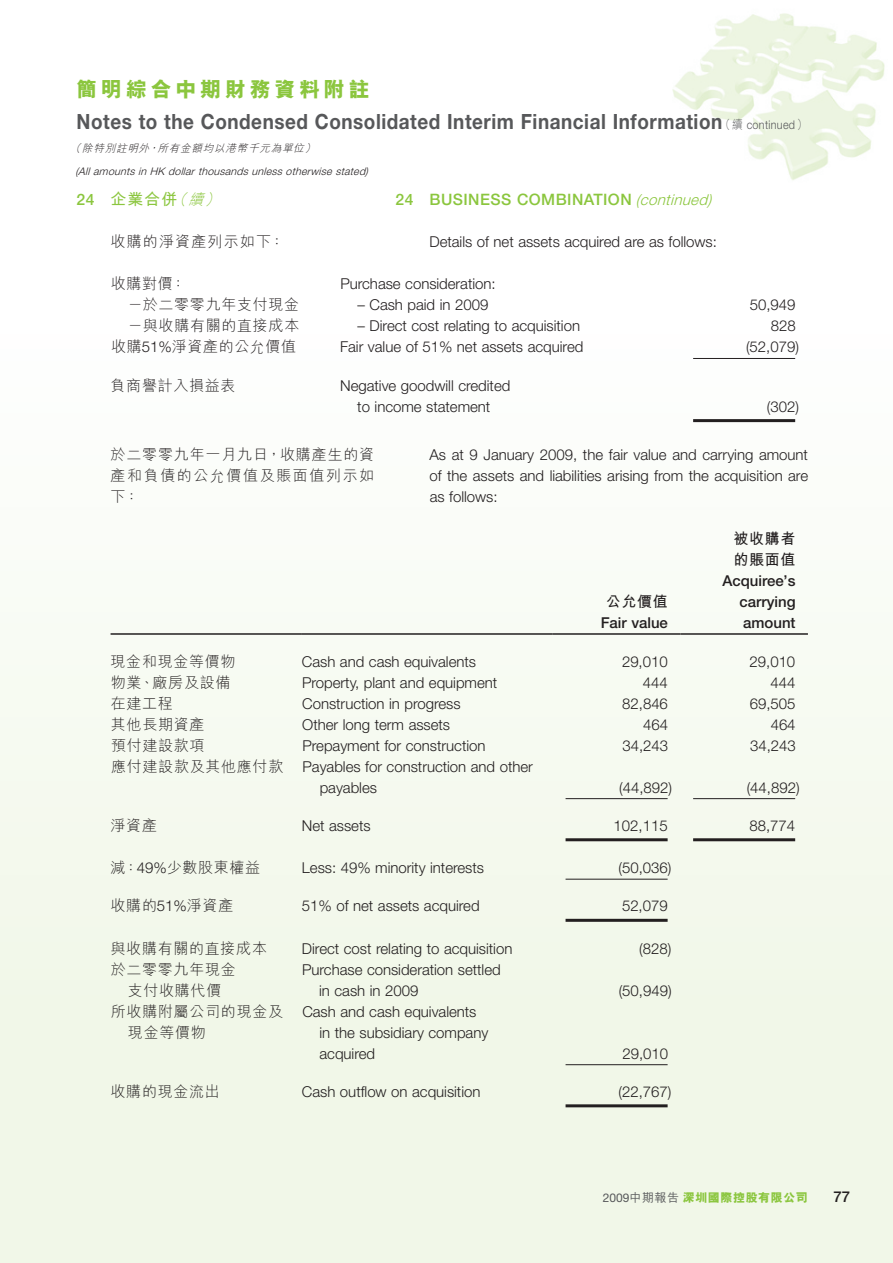
<style>
.page{position:relative;width:893px;height:1263px;background:#fff}
.page>*{position:absolute;margin:0;border:0;box-sizing:border-box;transform-origin:0 0}
.t1{font:700 21px "Helvetica Neue LT Std";letter-spacing:.03em;color:#57585a;scale:.9 1}
.t2{font:800 21px "M Hei HK";letter-spacing:.18em;color:#8bc63e}
.t3{font:500 15.75px "Helvetica Neue LT Std";letter-spacing:.03em;color:#8bc63e}
.t4{font:700 15.75px "M Hei HK";color:#8bc63e}
.t5{font:300 15px/21px "Helvetica Neue LT Std";color:#231f20}
.t6{font:300 15px/21px "M Hei HK";letter-spacing:.05em;color:#231f20;text-align:center}
.t7{font:500 15px/21px "Helvetica Neue LT Std";color:#231f20;text-align:justify}
.t8{font:700 15px/21px "M Hei HK";letter-spacing:.05em;color:#231f20}
.t9{font:300 15px "M Hei HK";letter-spacing:.08em;color:#231f20}
.t10{font:800 12px "M Hei HK";letter-spacing:.05em;color:#8bc63e}
.t11{font:italic 300 10.5px "Helvetica Neue LT Std";color:#231f20}
.t12{font:italic 300 10.5px "M Hei HK";color:#231f20}
.s1{font-family:"M Hei HK";font-weight:300;font-size:12px}
.s2{font-weight:300;font-size:12px}
.s3{font-weight:300;font-style:italic;font-size:15px}
.s4{font-family:"Helvetica Neue LT Std"}
.s5{font-family:"Helvetica Neue LT Std";font-weight:500}
.s6{font-family:"Helvetica Neue LT Std";font-weight:400;color:#57585a}
.s7{font-weight:500;color:#57585a}
</style>
<div class="page">
<div style="left:0;top:319px;width:893px;height:944px;background:linear-gradient(to right,#f6faf0,#f6faf0)"></div>
<img style="left:672px;top:13px;width:213px;height:167px">
<hr style="left:693px;top:358px;width:102px;height:1px;background:#231f20">
<hr style="left:693px;top:419px;width:102px;height:3px;background:#231f20">
<hr style="left:111px;top:633px;width:191px;height:2px;background:#231f20">
<hr style="left:302px;top:633px;width:251px;height:2px;background:#231f20">
<hr style="left:553px;top:633px;width:127px;height:2px;background:#231f20">
<hr style="left:680px;top:633px;width:128px;height:2px;background:#231f20">
<hr style="left:566px;top:798px;width:102px;height:1px;background:#231f20">
<hr style="left:693px;top:798px;width:102px;height:1px;background:#231f20">
<hr style="left:566px;top:838px;width:102px;height:3px;background:#231f20">
<hr style="left:693px;top:838px;width:102px;height:3px;background:#231f20">
<hr style="left:566px;top:879px;width:102px;height:1px;background:#231f20">
<hr style="left:566px;top:919px;width:102px;height:3px;background:#231f20">
<hr style="left:566px;top:1064px;width:102px;height:1px;background:#231f20">
<hr style="left:566px;top:1104px;width:102px;height:3px;background:#231f20">
<h1 class="t2" style="left:77px;top:79px;width:295px">簡明綜合中期財務資料附註</h1>
<h1 class="t1" style="left:77px;top:108px;width:814px">Notes to the Condensed Consolidated Interim Financial Information<span class="s1">（續</span> <span class="s2">continued</span><span class="s1">）</span></h1>
<p class="t12" style="left:70px;top:143px;width:249px">（除特別註明外，所有金額均以港幣千元為單位）</p>
<p class="t11" style="left:75px;top:165px;width:294px">(All amounts in HK dollar thousands unless otherwise stated)</p>
<p class="t3" style="left:395px;top:190px;width:318px">24 BUSINESS COMBINATION <span class="s3">(continued)</span></p>
<p class="t5" style="left:429px;top:231px;width:289px">Details of net assets acquired are as follows:</p>
<p class="t6" style="left:111px;top:273px;width:77px">收購對價：</p>
<p class="t5" style="left:340px;top:273px;width:157px">Purchase consideration:</p>
<p class="t6" style="left:128px;top:294px;width:173px">－於二零零九年支付現金</p>
<p class="t5" style="left:357px;top:294px;width:132px">– Cash paid in 2009</p>
<p class="t5" style="left:750px;top:294px;width:47px">50,949</p>
<p class="t6" style="left:128px;top:315px;width:173px">－與收購有關的直接成本</p>
<p class="t5" style="left:358px;top:315px;width:224px">– Direct cost relating to acquisition</p>
<p class="t5" style="left:771px;top:315px;width:26px">828</p>
<p class="t6" style="left:111px;top:336px;width:187px">收購<span class="s4">51%</span>淨資產的公允價值</p>
<p class="t5" style="left:340px;top:336px;width:245px">Fair value of 51% net assets acquired</p>
<p class="t5" style="left:746px;top:336px;width:54px">(52,079)</p>
<p class="t6" style="left:111px;top:374px;width:127px">負商譽計入損益表</p>
<p class="t5" style="left:340px;top:375px;width:172px;text-align:center">Negative goodwill credited to income statement</p>
<p class="t4" style="left:77px;top:188px;width:149px"><span class="s5">24</span> 企業合併<span class="s3">（續）</span></p>
<p class="t9" style="left:111px;top:234px;width:176px">收購的淨資產列示如下：</p>
<p class="t5" style="left:767px;top:396px;width:34px">(302)</p>
<p class="t5" style="left:429px;top:444px;width:380px;text-align:justify">As at 9 January 2009, the fair value and carrying amount of the assets and liabilities arising from the acquisition are as follows:</p>
<p class="t6" style="left:111px;top:444px;width:265px;text-align:justify">於二零零九年一月九日，收購產生的資產和負債的公允價值及賬面值列示如下：</p>
<p class="t8" style="left:606px;top:590px;width:64px">公允價值</p>
<p class="t7" style="left:601px;top:612px;width:69px">Fair value</p>
<p class="t8" style="left:733px;top:527px;width:64px">被收購者的賬面值</p>
<p class="t7" style="left:740px;top:570px;width:57px;text-indent:-17px">Acquiree’s carrying amount</p>
<p class="t6" style="left:111px;top:650px;width:127px">現金和現金等價物</p>
<p class="t5" style="left:302px;top:650px;width:176px">Cash and cash equivalents</p>
<p class="t5" style="left:622px;top:650px;width:47px">29,010</p>
<p class="t5" style="left:750px;top:650px;width:47px">29,010</p>
<p class="t6" style="left:111px;top:671px;width:121px">物業、廠房及設備</p>
<p class="t5" style="left:302px;top:671px;width:197px">Property, plant and equipment</p>
<p class="t5" style="left:643px;top:671px;width:26px">444</p>
<p class="t5" style="left:770px;top:671px;width:26px">444</p>
<p class="t6" style="left:111px;top:692px;width:64px">在建工程</p>
<p class="t5" style="left:302px;top:692px;width:160px">Construction in progress</p>
<p class="t5" style="left:622px;top:692px;width:47px">82,846</p>
<p class="t5" style="left:750px;top:692px;width:47px">69,505</p>
<p class="t6" style="left:111px;top:713px;width:95px">其他長期資產</p>
<p class="t5" style="left:302px;top:713px;width:149px">Other long term assets</p>
<p class="t5" style="left:643px;top:713px;width:26px">464</p>
<p class="t5" style="left:771px;top:713px;width:26px">464</p>
<p class="t6" style="left:111px;top:734px;width:95px">預付建設款項</p>
<p class="t5" style="left:302px;top:734px;width:185px">Prepayment for construction</p>
<p class="t5" style="left:622px;top:734px;width:47px">34,243</p>
<p class="t5" style="left:750px;top:734px;width:47px">34,243</p>
<p class="t6" style="left:111px;top:755px;width:174px">應付建設款及其他應付款</p>
<p class="t5" style="left:320px;top:755px;width:215px;text-indent:-17px">Payables for construction and other payables</p>
<p class="t5" style="left:619px;top:776px;width:54px">(44,892)</p>
<p class="t5" style="left:747px;top:776px;width:54px">(44,892)</p>
<p class="t6" style="left:111px;top:815px;width:48px">淨資產</p>
<p class="t5" style="left:302px;top:815px;width:70px">Net assets</p>
<p class="t5" style="left:614px;top:815px;width:56px">102,115</p>
<p class="t5" style="left:749px;top:815px;width:47px">88,774</p>
<p class="t6" style="left:111px;top:857px;width:151px">減：<span class="s4">49%</span>少數股東權益</p>
<p class="t5" style="left:302px;top:857px;width:184px">Less: 49% minority interests</p>
<p class="t5" style="left:618px;top:857px;width:54px">(50,036)</p>
<p class="t6" style="left:111px;top:895px;width:124px">收購的<span class="s4">51%</span>淨資產</p>
<p class="t5" style="left:302px;top:895px;width:179px">51% of net assets acquired</p>
<p class="t5" style="left:622px;top:895px;width:47px">52,079</p>
<p class="t6" style="left:111px;top:937px;width:158px">與收購有關的直接成本</p>
<p class="t5" style="left:302px;top:937px;width:212px">Direct cost relating to acquisition</p>
<p class="t5" style="left:639px;top:937px;width:34px">(828)</p>
<p class="t6" style="left:111px;top:958px;width:127px">於二零零九年現金支付收購代價</p>
<p class="t5" style="left:319px;top:958px;width:183px;text-indent:-17px">Purchase consideration settled in cash in 2009</p>
<p class="t5" style="left:619px;top:979px;width:54px">(50,949)</p>
<p class="t6" style="left:128px;top:1000px;width:157px;text-align:left;text-indent:-17px">所收購附屬公司的現金及現金等價物</p>
<p class="t5" style="left:319px;top:1000px;width:170px;text-indent:-17px">Cash and cash equivalents in the subsidiary company acquired</p>
<p class="t5" style="left:622px;top:1042px;width:47px">29,010</p>
<p class="t6" style="left:111px;top:1081px;width:111px">收購的現金流出</p>
<p class="t5" style="left:302px;top:1081px;width:180px">Cash outflow on acquisition</p>
<p class="t5" style="left:618px;top:1081px;width:54px">(22,767)</p>
<p class="t10" style="left:603px;top:1191px;width:207px"><span class="s6">2009</span><span class="s7">中期報告</span>深圳國際控股有限公司</p>
<p class="t7" style="left:834px;top:1186px;width:18px">77</p>
</div>
